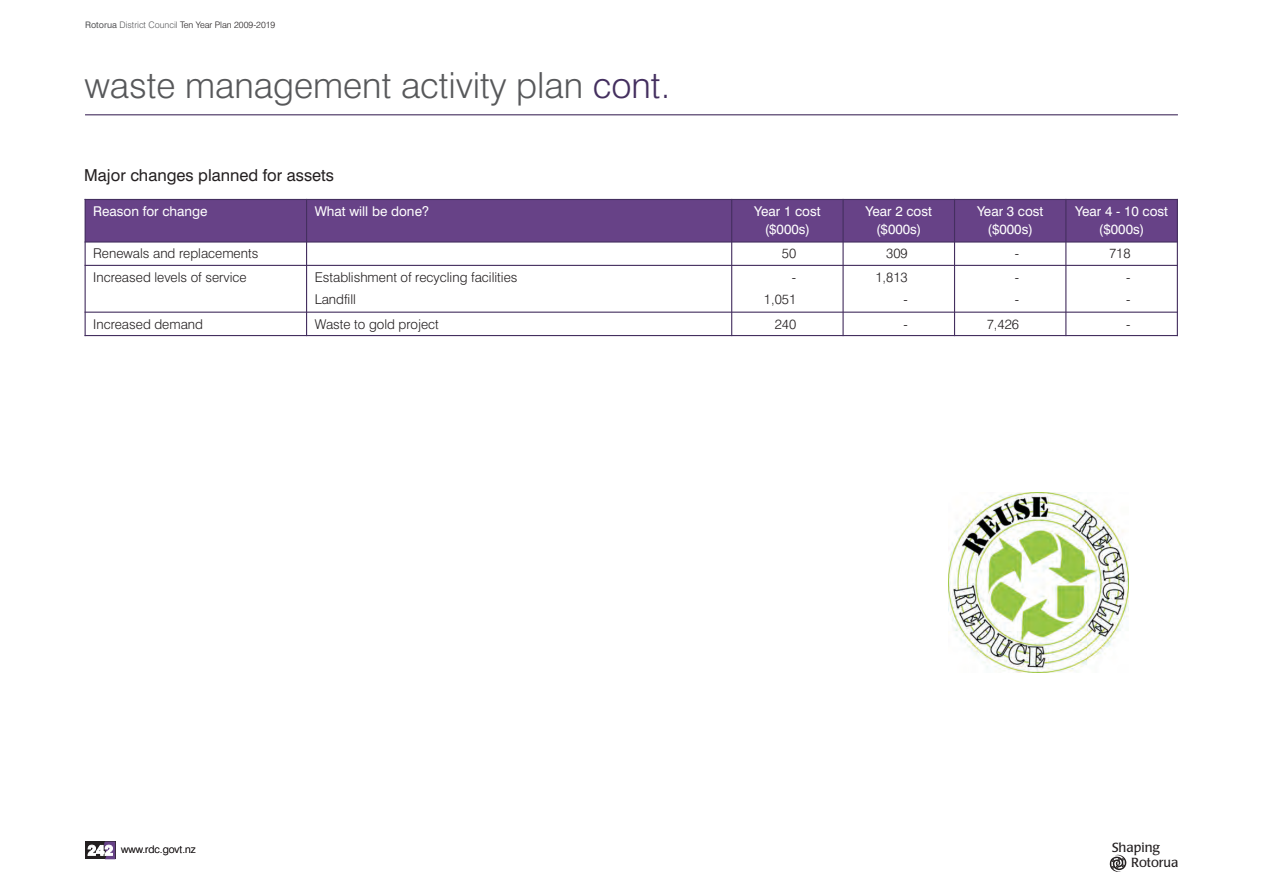
<style>
.page{position:relative;width:1263px;height:893px;background:#fff}
.page>*{position:absolute;margin:0;border:0;box-sizing:border-box;transform-origin:0 0}
.t1{font:300 36px "Swiss 721 BT";color:#57585a}
.t2{font:16.5px "Swiss 721 BT";color:#231f20}
.t3{font:300 13.5px/22.5px "Swiss 721 BT";color:#231f20}
.t4{font:13.5px/18px "Swiss 721 BT";color:#fff;text-align:center}
.t5{font:13.05px/15.1px "Poppl Laudatio";color:#231f20}
.t6{font:300 10.5px "Swiss 721 BT";color:#231f20}
.t7{font:300 9px "Swiss 721 BT";color:#231f20}
.s1{font-weight:400;color:#57585a}
.s2{color:#57585a}
.s3{color:#442f5f}
.s4{font-weight:800;font-size:14.4px;color:#fff}
</style>
<div class="page">
<img style="left:948px;top:492px;width:180px;height:181px">
<div style="left:85px;top:199px;width:222px;height:43px;background:#674287"></div>
<div style="left:307px;top:199px;width:425px;height:43px;background:#674287"></div>
<div style="left:732px;top:199px;width:111px;height:43px;background:#674287"></div>
<div style="left:843px;top:199px;width:111px;height:43px;background:#674287"></div>
<div style="left:954px;top:199px;width:112px;height:43px;background:#674287"></div>
<div style="left:1066px;top:199px;width:111px;height:43px;background:#674287"></div>
<hr style="left:85px;top:199px;width:1px;height:137px;background:#442f5f">
<hr style="left:306px;top:199px;width:1px;height:137px;background:#442f5f">
<hr style="left:731px;top:199px;width:1px;height:137px;background:#442f5f">
<hr style="left:842px;top:199px;width:2px;height:137px;background:#442f5f">
<hr style="left:954px;top:199px;width:1px;height:137px;background:#442f5f">
<hr style="left:1065px;top:199px;width:1px;height:137px;background:#442f5f">
<hr style="left:1177px;top:199px;width:1px;height:137px;background:#442f5f">
<hr style="left:85px;top:335px;width:1093px;height:1px;background:#442f5f">
<hr style="left:85px;top:312px;width:1093px;height:1px;background:#442f5f">
<hr style="left:85px;top:265px;width:1093px;height:1px;background:#442f5f">
<hr style="left:85px;top:241px;width:1093px;height:2px;background:#442f5f">
<hr style="left:85px;top:199px;width:1093px;height:1px;background:#442f5f">
<div style="left:85px;top:841px;width:30px;height:18px;background:#231f20"></div>
<svg style="left:104px;top:841px;width:11px;height:18px"></svg>
<svg style="left:1109px;top:854px;width:18px;height:18px"></svg>
<hr style="left:85px;top:114px;width:1093px;height:1px;background:#442f5f">
<p class="t7" style="left:85px;top:21px;width:192px"><span class="s1">Rotorua</span> <span class="s2">District Council</span> Ten Year Plan 2009-2019</p>
<h1 class="t1" style="left:85px;top:71px;width:587px">waste management activity plan <span class="s3">cont.</span></h1>
<p class="t2" style="left:84px;top:168px;width:251px">Major changes planned for assets</p>
<p class="t4" style="left:93px;top:203px;width:116px">Reason for change</p>
<p class="t4" style="left:315px;top:203px;width:116px">What will be done?</p>
<p class="t4" style="left:754px;top:203px;width:68px">Year 1 cost ($000s)</p>
<p class="t4" style="left:866px;top:203px;width:68px">Year 2 cost ($000s)</p>
<p class="t4" style="left:977px;top:203px;width:68px">Year 3 cost ($000s)</p>
<p class="t4" style="left:1075px;top:203px;width:94px">Year 4 - 10 cost ($000s)</p>
<p class="t3" style="left:93px;top:244px;width:167px">Renewals and replacements</p>
<p class="t3" style="left:782px;top:244px;width:16px">50</p>
<p class="t3" style="left:886px;top:244px;width:23px">309</p>
<p class="t3" style="left:1015px;top:244px;width:6px">-</p>
<p class="t3" style="left:1109px;top:244px;width:23px">718</p>
<p class="t3" style="left:93px;top:267px;width:155px">Increased levels of service</p>
<p class="t3" style="left:315px;top:267px;width:204px">Establishment of recycling facilities<br>Landfill</p>
<p class="t3" style="left:764px;top:267px;width:34px;text-align:right">-<br>1,051</p>
<p class="t3" style="left:875px;top:267px;width:34px;text-align:right">1,813 -</p>
<p class="t3" style="left:1015px;top:267px;width:6px">- -</p>
<p class="t3" style="left:1126px;top:267px;width:6px">- -</p>
<p class="t3" style="left:93px;top:314px;width:111px">Increased demand</p>
<p class="t3" style="left:315px;top:314px;width:126px">Waste to gold project</p>
<p class="t3" style="left:775px;top:314px;width:23px">240</p>
<p class="t3" style="left:903px;top:314px;width:6px">-</p>
<p class="t3" style="left:987px;top:314px;width:34px">7,426</p>
<p class="t3" style="left:1126px;top:314px;width:6px">-</p>
<p class="t6" style="left:88px;top:845px;width:110px"><span class="s4">242</span> www.rdc.govt.nz</p>
<p class="t5" style="left:1131px;top:841px;width:49px;text-indent:-19px">Shaping<br>Rotorua</p>
</div>
